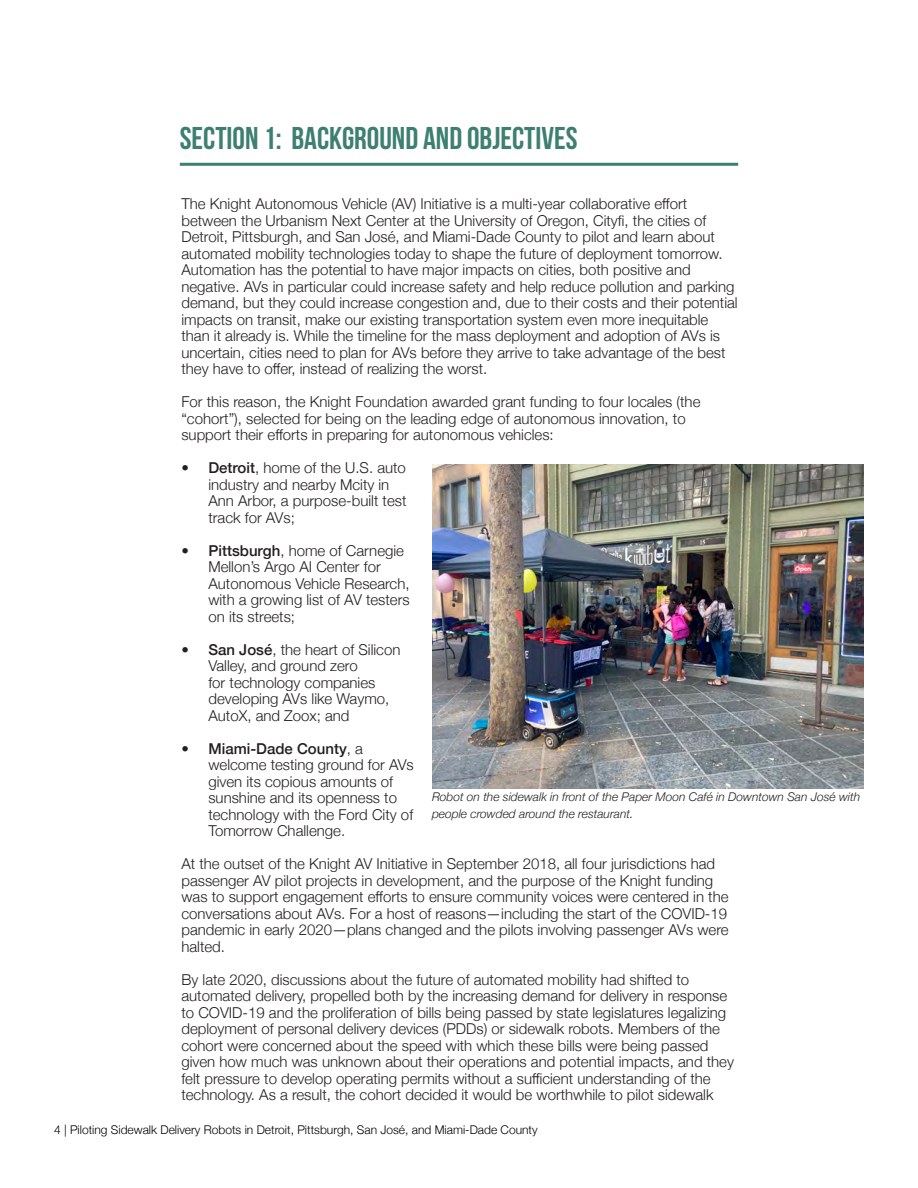
<style>
.page{position:relative;width:918px;height:1188px;background:#fff}
.page>*{position:absolute;margin:0;border:0;box-sizing:border-box;transform-origin:0 0}
.Section_Heading{font:31.5px "Bebas Neue";color:#3d7f71}
.Body_Text{font:300 15px/16.5px "Helvetica Neue";color:#231f20}
.Body_Text-2{font:italic 300 12px/16.5px "Helvetica Neue";color:#231f20}
.t1{font:300 12px "Helvetica Neue";color:#000}
.s1{font-weight:500}
</style>
<div class="page">
<img style="left:432px;top:464px;width:432px;height:324px">
<hr style="left:180px;top:163px;width:558px;height:3px;background:#3d7f71">
<p class="Section_Heading" style="left:180px;top:121px;width:399px">SECTION 1: BACKGROUND AND OBJECTIVES</p>
<p class="Body_Text" style="left:181px;top:194px;width:558px">The Knight Autonomous Vehicle (AV) Initiative is a multi-year collaborative effort between the Urbanism Next Center at the University of Oregon, Cityfi, the cities of Detroit, Pittsburgh, and San José, and Miami-Dade County to pilot and learn about automated mobility technologies today to shape the future of deployment tomorrow.<br>Automation has the potential to have major impacts on cities, both positive and negative. AVs in particular could increase safety and help reduce pollution and parking demand, but they could increase congestion and, due to their costs and their potential impacts on transit, make our existing transportation system even more inequitable than it already is. While the timeline for the mass deployment and adoption of AVs is uncertain, cities need to plan for AVs before they arrive to take advantage of the best they have to offer, instead of realizing the worst.</p>
<p class="Body_Text" style="left:181px;top:392px;width:521px">For this reason, the Knight Foundation awarded grant funding to four locales (the “cohort”), selected for being on the leading edge of autonomous innovation, to support their efforts in preparing for autonomous vehicles:</p>
<p class="Body_Text" style="left:208px;top:458px;width:200px;text-indent:-27px"><span class="s1">• Detroit</span>, home of the U.S. auto industry and nearby Mcity in<br>Ann Arbor, a purpose-built test track for AVs;</p>
<p class="Body_Text" style="left:208px;top:541px;width:203px;text-indent:-27px"><span class="s1">• Pittsburgh</span>, home of Carnegie<br>Mellon’s Argo AI Center for<br>Autonomous Vehicle Research, with a growing list of AV testers on its streets;</p>
<p class="Body_Text" style="left:208px;top:640px;width:194px;text-indent:-27px"><span class="s1">• San José</span>, the heart of Silicon<br>Valley, and ground zero<br>for technology companies developing AVs like Waymo,<br>AutoX, and Zoox; and</p>
<p class="Body_Text" style="left:208px;top:739px;width:207px;text-indent:-27px"><span class="s1">• Miami-Dade County</span>, a welcome testing ground for AVs given its copious amounts of sunshine and its openness to technology with the Ford City of<br>Tomorrow Challenge.</p>
<p class="Body_Text" style="left:181px;top:854px;width:549px">At the outset of the Knight AV Initiative in September 2018, all four jurisdictions had passenger AV pilot projects in development, and the purpose of the Knight funding was to support engagement efforts to ensure community voices were centered in the conversations about AVs. For a host of reasons—including the start of the COVID-19 pandemic in early 2020—plans changed and the pilots involving passenger AVs were halted.</p>
<p class="Body_Text" style="left:181px;top:970px;width:554px">By late 2020, discussions about the future of automated mobility had shifted to automated delivery, propelled both by the increasing demand for delivery in response to COVID-19 and the proliferation of bills being passed by state legislatures legalizing deployment of personal delivery devices (PDDs) or sidewalk robots. Members of the cohort were concerned about the speed with which these bills were being passed given how much was unknown about their operations and potential impacts, and they felt pressure to develop operating permits without a sufficient understanding of the technology. As a result, the cohort decided it would be worthwhile to pilot sidewalk</p>
<p class="Body_Text-2" style="left:432px;top:788px;width:430px">Robot on the sidewalk in front of the Paper Moon Café in Downtown San José with people crowded around the restaurant.</p>
<p class="t1" style="left:54px;top:1120px;width:485px">4 | Piloting Sidewalk Delivery Robots in Detroit, Pittsburgh, San José, and Miami-Dade County</p>
</div>
